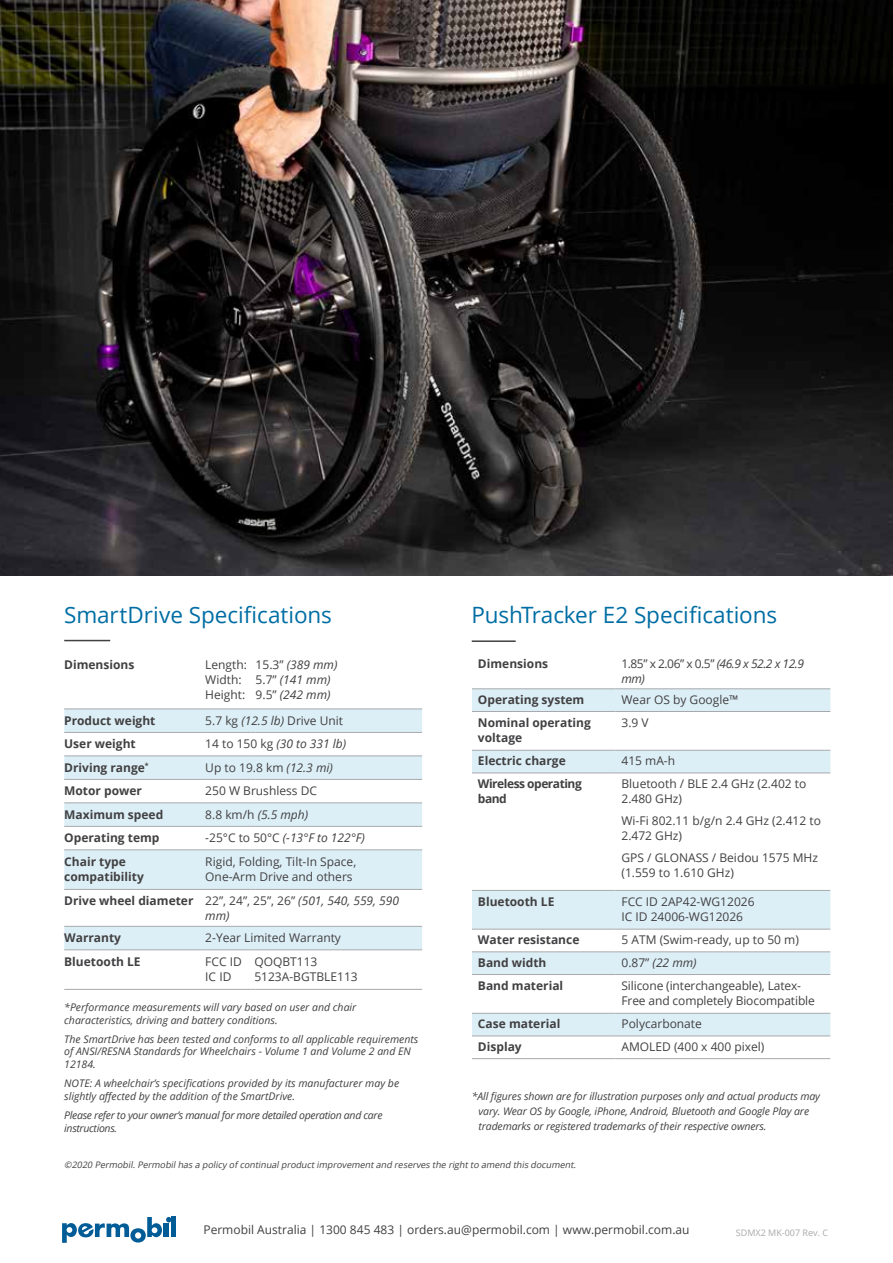
<style>
.page{position:relative;width:893px;height:1263px;background:#fff}
.page>*{position:absolute;margin:0;border:0;box-sizing:border-box;transform-origin:0 0}
.t1{font:22.5px "Open Sans";letter-spacing:-.005em;color:#006ea4}
.t2{font:12px/15px "Open Sans";color:#414042}
.t3{font:700 12px/15px "Open Sans";color:#414042}
.t4{font:italic 12px/15px "Open Sans";color:#414042}
.t5{font:700 12px/15px "Open Sans";letter-spacing:-.04em;color:#414042}
.t6{font:italic 10.5px/12.6px "Open Sans";color:#414042}
.t7{font:italic 10.5px/12.6px "Open Sans";letter-spacing:-.03em;color:#414042}
.t8{font:italic 9px "Open Sans";color:#414042}
.t9{font:9px "Open Sans";color:#a7a9ac}
.s1{font-style:normal}
.s2{font-style:italic}
.s3{font-weight:700;font-style:normal}
</style>
<div class="page">
<div style="left:171px;top:1217px;width:5px;height:20px;background:#005c97"></div>
<svg style="left:62px;top:1217px;width:109px;height:26px"></svg>
<div style="left:472px;top:689px;width:358px;height:240px;background:#ddeff6"></div>
<svg style="left:472px;top:712px;width:358px;height:178px"></svg>
<svg style="left:472px;top:952px;width:358px;height:84px;fill:#ddeff6"></svg>
<hr style="left:472px;top:1058px;width:143px;height:1px;background:#a7a9ac">
<hr style="left:615px;top:1058px;width:215px;height:1px;background:#a7a9ac">
<hr style="left:472px;top:688px;width:143px;height:1px;background:#a7a9ac">
<hr style="left:615px;top:688px;width:215px;height:1px;background:#a7a9ac">
<hr style="left:472px;top:711px;width:143px;height:1px;background:#a7a9ac">
<hr style="left:615px;top:711px;width:215px;height:1px;background:#a7a9ac">
<hr style="left:472px;top:750px;width:143px;height:1px;background:#a7a9ac">
<hr style="left:472px;top:773px;width:143px;height:1px;background:#a7a9ac">
<hr style="left:615px;top:750px;width:215px;height:1px;background:#a7a9ac">
<hr style="left:615px;top:773px;width:215px;height:1px;background:#a7a9ac">
<hr style="left:472px;top:890px;width:143px;height:1px;background:#a7a9ac">
<hr style="left:472px;top:929px;width:143px;height:1px;background:#a7a9ac">
<hr style="left:615px;top:890px;width:215px;height:1px;background:#a7a9ac">
<hr style="left:615px;top:929px;width:215px;height:1px;background:#a7a9ac">
<hr style="left:472px;top:951px;width:143px;height:1px;background:#a7a9ac">
<hr style="left:472px;top:974px;width:143px;height:1px;background:#a7a9ac">
<hr style="left:615px;top:951px;width:215px;height:1px;background:#a7a9ac">
<hr style="left:615px;top:974px;width:215px;height:1px;background:#a7a9ac">
<hr style="left:472px;top:1013px;width:143px;height:1px;background:#a7a9ac">
<hr style="left:472px;top:1036px;width:143px;height:1px;background:#a7a9ac">
<hr style="left:615px;top:1013px;width:215px;height:1px;background:#a7a9ac">
<hr style="left:615px;top:1036px;width:215px;height:1px;background:#a7a9ac">
<hr style="left:472px;top:640px;width:44px;height:2px;background:#414042">
<svg style="left:64px;top:710px;width:358px;height:239px;fill:#ddeff6"></svg>
<hr style="left:64px;top:709px;width:141px;height:1px;background:#a7a9ac">
<hr style="left:64px;top:732px;width:141px;height:1px;background:#a7a9ac">
<hr style="left:205px;top:709px;width:46px;height:1px;background:#a7a9ac">
<hr style="left:256px;top:709px;width:166px;height:1px;background:#a7a9ac">
<hr style="left:205px;top:732px;width:46px;height:1px;background:#a7a9ac">
<hr style="left:256px;top:732px;width:166px;height:1px;background:#a7a9ac">
<hr style="left:64px;top:756px;width:141px;height:1px;background:#a7a9ac">
<hr style="left:64px;top:779px;width:141px;height:1px;background:#a7a9ac">
<hr style="left:64px;top:803px;width:141px;height:1px;background:#a7a9ac">
<hr style="left:64px;top:826px;width:141px;height:1px;background:#a7a9ac">
<hr style="left:64px;top:849px;width:141px;height:1px;background:#a7a9ac">
<hr style="left:64px;top:889px;width:141px;height:1px;background:#a7a9ac">
<hr style="left:64px;top:926px;width:141px;height:1px;background:#a7a9ac">
<hr style="left:64px;top:949px;width:141px;height:1px;background:#a7a9ac">
<hr style="left:64px;top:989px;width:141px;height:1px;background:#a7a9ac">
<hr style="left:205px;top:756px;width:46px;height:1px;background:#a7a9ac">
<hr style="left:256px;top:756px;width:166px;height:1px;background:#a7a9ac">
<hr style="left:205px;top:779px;width:46px;height:1px;background:#a7a9ac">
<hr style="left:256px;top:779px;width:166px;height:1px;background:#a7a9ac">
<hr style="left:205px;top:803px;width:46px;height:1px;background:#a7a9ac">
<hr style="left:256px;top:803px;width:166px;height:1px;background:#a7a9ac">
<hr style="left:205px;top:826px;width:46px;height:1px;background:#a7a9ac">
<hr style="left:256px;top:826px;width:166px;height:1px;background:#a7a9ac">
<hr style="left:205px;top:849px;width:46px;height:1px;background:#a7a9ac">
<hr style="left:256px;top:849px;width:166px;height:1px;background:#a7a9ac">
<hr style="left:205px;top:889px;width:46px;height:1px;background:#a7a9ac">
<hr style="left:256px;top:889px;width:166px;height:1px;background:#a7a9ac">
<hr style="left:205px;top:926px;width:46px;height:1px;background:#a7a9ac">
<hr style="left:256px;top:926px;width:166px;height:1px;background:#a7a9ac">
<hr style="left:205px;top:949px;width:46px;height:1px;background:#a7a9ac">
<hr style="left:256px;top:949px;width:166px;height:1px;background:#a7a9ac">
<hr style="left:205px;top:989px;width:46px;height:1px;background:#a7a9ac">
<hr style="left:256px;top:989px;width:166px;height:1px;background:#a7a9ac">
<hr style="left:64px;top:640px;width:46px;height:1px;background:#414042">
<img style="left:0;top:0;width:893px;height:576px">
<h1 class="t1" style="left:64px;top:600px;width:269px">SmartDrive Specifications</h1>
<p class="t3" style="left:64px;top:657px;width:72px">Dimensions</p>
<p class="t2" style="left:205px;top:657px;width:43px">Length:<br>Width:<br>Height:</p>
<p class="t4" style="left:256px;top:657px;width:83px"><span class="s1">15.3”</span> (389 mm)<br><span class="s1">5.7”</span> (141 mm)<br><span class="s1">9.5”</span> (242 mm)</p>
<p class="t3" style="left:64px;top:713px;width:93px">Product weight</p>
<p class="t2" style="left:205px;top:713px;width:139px">5.7 kg <span class="s2">(12.5 lb)</span> Drive Unit</p>
<p class="t3" style="left:64px;top:736px;width:73px">User weight</p>
<p class="t4" style="left:205px;top:736px;width:142px"><span class="s1">14 to 150 kg</span> (30 to 331 lb)</p>
<p class="t3" style="left:64px;top:760px;width:86px">Driving range<sup>*</sup></p>
<p class="t2" style="left:205px;top:760px;width:129px">Up to 19.8 km <span class="s2">(12.3 mi)</span></p>
<p class="t3" style="left:64px;top:783px;width:79px">Motor power</p>
<p class="t2" style="left:205px;top:783px;width:113px">250 W Brushless DC</p>
<p class="t3" style="left:64px;top:807px;width:101px">Maximum speed</p>
<p class="t4" style="left:205px;top:807px;width:104px"><span class="s1">8.8 km/h</span> (5.5 mph)</p>
<p class="t3" style="left:64px;top:830px;width:97px">Operating temp</p>
<p class="t4" style="left:205px;top:830px;width:161px"><span class="s1">-25°C to 50°C</span> (-13°F to 122°F)</p>
<p class="t3" style="left:64px;top:854px;width:81px">Chair type compatibility</p>
<p class="t2" style="left:205px;top:854px;width:152px">Rigid, Folding, Tilt-In Space,<br>One-Arm Drive and others</p>
<p class="t4" style="left:205px;top:893px;width:195px;text-indent:-141px"><span class="s3">Drive wheel diameter</span> <span class="s1">22”, 24”, 25”, 26”</span> (501, 540, 559, 590 mm)</p>
<p class="t3" style="left:64px;top:930px;width:58px">Warranty</p>
<p class="t2" style="left:205px;top:930px;width:137px">2-Year Limited Warranty</p>
<p class="t3" style="left:64px;top:953px;width:78px">Bluetooth LE</p>
<p class="t2" style="left:205px;top:953px;width:38px">FCC ID<br>IC ID</p>
<p class="t2" style="left:254px;top:953px;width:105px">QOQBT113<br>5123A-BGTBLE113</p>
<p class="t6" style="left:64px;top:1000px;width:294px">*Performance measurements will vary based on user and chair characteristics, driving and battery conditions.</p>
<p class="t6" style="left:64px;top:1032px;width:356px">The SmartDrive has been tested and conforms to all applicable requirements of ANSI/RESNA Standards for Wheelchairs - Volume 1 and Volume 2 and EN<br>12184.</p>
<p class="t6" style="left:64px;top:1077px;width:336px">NOTE: A wheelchair’s specifications provided by its manufacturer may be slightly affected by the addition of the SmartDrive.</p>
<p class="t7" style="left:64px;top:1109px;width:320px">Please refer to your owner’s manual for more detailed operation and care instructions.</p>
<h1 class="t1" style="left:471px;top:600px;width:307px">PushTracker E2 Specifications</h1>
<p class="t3" style="left:478px;top:656px;width:72px">Dimensions</p>
<p class="t4" style="left:621px;top:656px;width:184px"><span class="s1">1.85” x 2.06” x 0.5”</span> (46.9 x 52.2 x 12.9 mm)</p>
<p class="t3" style="left:478px;top:692px;width:108px">Operating system</p>
<p class="t2" style="left:621px;top:692px;width:118px">Wear OS by Google™</p>
<p class="t3" style="left:478px;top:714px;width:114px">Nominal operating voltage</p>
<p class="t2" style="left:621px;top:714px;width:29px">3.9 V</p>
<p class="t3" style="left:478px;top:753px;width:89px">Electric charge</p>
<p class="t2" style="left:621px;top:753px;width:55px">415 mA-h</p>
<p class="t5" style="left:478px;top:776px;width:105px">Wireless operating band</p>
<p class="t2" style="left:621px;top:776px;width:186px">Bluetooth / BLE 2.4 GHz (2.402 to<br>2.480 GHz)</p>
<p class="t2" style="left:621px;top:813px;width:201px">Wi-Fi 802.11 b/g/n 2.4 GHz (2.412 to<br>2.472 GHz)</p>
<p class="t2" style="left:621px;top:849px;width:198px">GPS / GLONASS / Beidou 1575 MHz (1.559 to 1.610 GHz)</p>
<p class="t3" style="left:478px;top:893px;width:78px">Bluetooth LE</p>
<p class="t2" style="left:621px;top:893px;width:135px">FCC ID 2AP42-WG12026<br>IC ID 24006-WG12026</p>
<p class="t3" style="left:478px;top:932px;width:103px">Water resistance</p>
<p class="t2" style="left:621px;top:932px;width:179px">5 ATM (Swim-ready, up to 50 m)</p>
<p class="t3" style="left:478px;top:955px;width:70px">Band width</p>
<p class="t4" style="left:621px;top:955px;width:77px"><span class="s1">0.87”</span> (22 mm)</p>
<p class="t3" style="left:478px;top:977px;width:87px">Band material</p>
<p class="t2" style="left:621px;top:977px;width:195px">Silicone (interchangeable), Latex-<br>Free and completely Biocompatible</p>
<p class="t3" style="left:478px;top:1016px;width:84px">Case material</p>
<p class="t2" style="left:621px;top:1016px;width:82px">Polycarbonate</p>
<p class="t3" style="left:478px;top:1039px;width:45px">Display</p>
<p class="t2" style="left:621px;top:1039px;width:144px">AMOLED (400 x 400 pixel)</p>
<p class="t6" style="left:478px;top:1088px;width:343px;line-height:15px;text-indent:-7px">*All figures shown are for illustration purposes only and actual products may vary. Wear OS by Google, iPhone, Android, Bluetooth and Google Play are trademarks or registered trademarks of their respective owners.</p>
<p class="t8" style="left:64px;top:1158px;width:515px">©2020 Permobil.Permobilhas a policy of continualproductimprovementand reserves the rightto amend this document.</p>
<p class="t2" style="left:203px;top:1222px;width:488px">Permobil Australia | 1300 845 483 | orders.au@permobil.com | www.permobil.com.au</p>
<p class="t9" style="left:736px;top:1227px;width:94px">SDMX2 MK-007 Rev. C</p>
</div>
